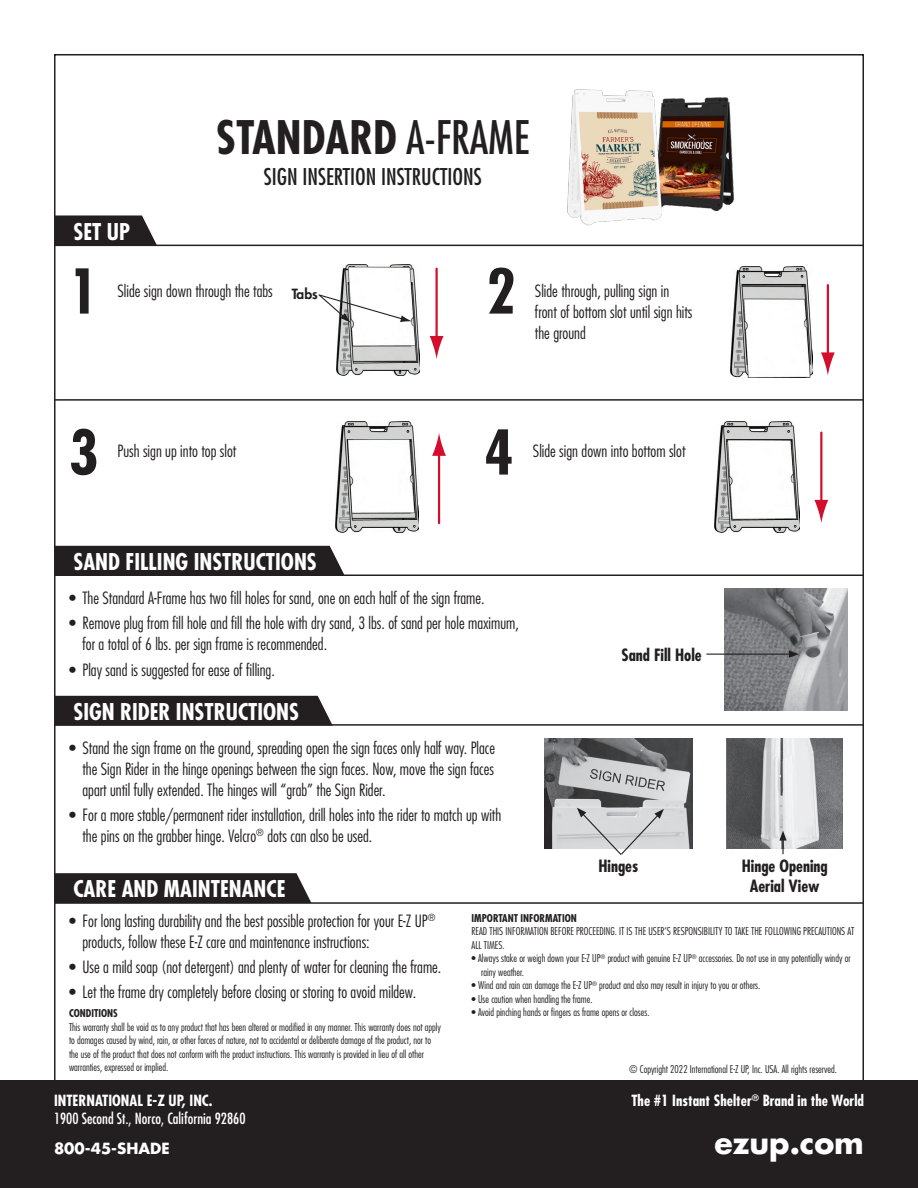
<style>
.page{position:relative;width:918px;height:1188px;background:#fff}
.page>*{position:absolute;margin:0;border:0;box-sizing:border-box;transform-origin:0 0}
.t1{font:700 condensed 60px "Futura Std";color:#231f20}
.t2{font:700 condensed 45px "Futura Std";color:#231f20}
.t3{font:700 30px "Futura Std";color:#fff}
.t4{font:700 condensed 22.5px "Futura Std";color:#fff}
.t5{font:condensed 22.5px "Futura Std";color:#231f20}
.t6{font:300 condensed 16.5px/21px "Futura Std";color:#231f20}
.t7{font:700 condensed 16.5px/19.8px "Futura Std";color:#231f20;text-align:center}
.t8{font:700 condensed 15px "Futura Std";color:#fff}
.t9{font:condensed 15px "Futura Std";color:#fff}
.t10{font:700 15px "Futura Std";color:#fff}
.t11{font:800 13.65px "Futura Std";color:#231f20}
.t12{font:300 condensed 10.5px/13.5px "Futura Std";color:#231f20}
.t13{font:700 condensed 10.5px "Futura Std";color:#231f20}
.s1{font-weight:400}
</style>
<div class="page">
<div style="left:0;top:1080px;width:918px;height:108px;background:#231f20"></div>
<div style="left:55px;top:696px;width:277px;height:28px;background:#231f20"></div>
<hr style="left:54px;top:575px;width:810px;height:1px;background:#231f20">
<hr style="left:54px;top:724px;width:810px;height:2px;background:#231f20">
<hr style="left:54px;top:245px;width:810px;height:1px;background:#231f20">
<hr style="left:54px;top:399px;width:810px;height:2px;background:#231f20">
<svg style="left:54px;top:215px;width:103px;height:30px"></svg>
<img style="left:336px;top:265px;width:83px;height:111px">
<svg style="left:318px;top:293px;width:94px;height:30px"></svg>
<hr style="left:436px;top:269px;width:2px;height:72px;background:#d30d2b">
<svg style="left:430px;top:336px;width:14px;height:23px"></svg>
<hr style="left:827px;top:285px;width:2px;height:72px;background:#d30d2b">
<svg style="left:821px;top:352px;width:14px;height:24px"></svg>
<img style="left:730px;top:267px;width:83px;height:111px">
<hr style="left:438px;top:451px;width:2px;height:72px;background:#d30d2b">
<svg style="left:432px;top:433px;width:14px;height:23px"></svg>
<img style="left:336px;top:422px;width:83px;height:111px">
<hr style="left:820px;top:433px;width:2px;height:72px;background:#d30d2b">
<svg style="left:814px;top:500px;width:14px;height:23px"></svg>
<img style="left:714px;top:421px;width:86px;height:111px">
<div style="left:55px;top:546px;width:290px;height:29px;background:#231f20"></div>
<img style="left:724px;top:588px;width:123px;height:123px">
<img style="left:544px;top:739px;width:148px;height:109px">
<svg style="left:590px;top:769px;width:75px;height:22px"></svg>
<img style="left:726px;top:739px;width:117px;height:109px">
<svg style="left:577px;top:808px;width:87px;height:47px"></svg>
<svg style="left:779px;top:831px;width:8px;height:23px"></svg>
<img style="left:558px;top:89px;width:183px;height:158px">
<hr style="left:54px;top:902px;width:810px;height:2px;background:#231f20">
<div style="left:54px;top:873px;width:257px;height:29px;background:#231f20"></div>
<hr style="left:706px;top:654px;width:85px;height:1px;background:#231f20">
<svg style="left:789px;top:650px;width:10px;height:8px"></svg>
<h2 class="t2" style="left:216px;top:110px;width:315px">STANDARD <span class="s1">A-FRAME</span></h2>
<h3 class="t4" style="left:73px;top:217px;width:58px">SET UP</h3>
<h3 class="t5" style="left:264px;top:163px;width:219px">SIGN INSERTION INSTRUCTIONS</h3>
<h1 class="t1" style="left:69px;top:254px;width:31px">1</h1>
<h1 class="t1" style="left:486px;top:254px;width:31px">2</h1>
<p class="t6" style="left:535px;top:280px;width:159px">Slide through, pulling sign in front of bottom slot until sign hits the ground</p>
<p class="t6" style="left:117px;top:281px;width:157px">Slide sign down through the tabs</p>
<p class="t11" style="left:292px;top:285px;width:27px">Tabs</p>
<p class="t11" style="left:517px;top:285px;width:27px">Tabs</p>
<h1 class="t1" style="left:69px;top:415px;width:31px">3</h1>
<h1 class="t1" style="left:484px;top:415px;width:31px">4</h1>
<p class="t11" style="left:193px;top:441px;width:27px">Tabs</p>
<p class="t6" style="left:117px;top:440px;width:120px">Push sign up into top slot</p>
<p class="t6" style="left:533px;top:440px;width:154px">Slide sign down into bottom slot</p>
<h3 class="t4" style="left:73px;top:548px;width:245px">SAND FILLING INSTRUCTIONS</h3>
<p class="t6" style="left:69px;top:587px;width:417px">• The Standard A-Frame has two fill holes for sand, one on each half of the sign frame.</p>
<p class="t6" style="left:82px;top:613px;width:438px;text-indent:-13px">• Remove plug from fill hole and fill the hole with dry sand, 3 lbs. of sand per hole maximum, for a total of 6 lbs. per sign frame is recommended.</p>
<p class="t6" style="left:69px;top:659px;width:207px">• Play sand is suggested for ease of filling.</p>
<h3 class="t4" style="left:73px;top:698px;width:227px">SIGN RIDER INSTRUCTIONS</h3>
<p class="t6" style="left:82px;top:737px;width:414px;text-align:justify;text-indent:-13px">• Stand the sign frame on the ground, spreading open the sign faces only half way. Place the Sign Rider in the hinge openings between the sign faces. Now, move the sign faces apart until fully extended. The hinges will “grab” the Sign Rider.</p>
<p class="t6" style="left:82px;top:804px;width:420px;text-indent:-13px">• For a more stable/permanent rider installation, drill holes into the rider to match up with the pins on the grabber hinge. Velcro<sup>®</sup> dots can also be used.</p>
<h3 class="t4" style="left:73px;top:875px;width:214px">CARE AND MAINTENANCE</h3>
<p class="t7" style="left:622px;top:645px;width:82px">Sand Fill Hole</p>
<p class="t7" style="left:599px;top:856px;width:41px">Hinges</p>
<p class="t7" style="left:742px;top:856px;width:87px">Hinge Opening<br>Aerial View</p>
<p class="t6" style="left:82px;top:910px;width:355px;text-indent:-13px">• For long lasting durability and the best possible protection for your E-Z UP<sup>® </sup>products, follow these E-Z care and maintenance instructions:</p>
<p class="t6" style="left:69px;top:956px;width:374px">• Use a mild soap (not detergent) and plenty of water for cleaning the frame.</p>
<p class="t6" style="left:69px;top:982px;width:349px">• Let the frame dry completely before closing or storing to avoid mildew.</p>
<p class="t13" style="left:69px;top:1007px;width:50px">CONDITIONS</p>
<p class="t12" style="left:69px;top:1020px;width:374px">This warranty shall be void as to any product that has been altered or modified in any manner. This warranty does not apply to damages caused by wind, rain, or other forces of nature, not to accidental or deliberate damage of the product, nor to the use of the product that does not conform with the product instructions. This warranty is provided in lieu of all other warranties, expressed or implied.</p>
<p class="t8" style="left:54px;top:1091px;width:160px">INTERNATIONAL E-Z UP, INC.</p>
<p class="t9" style="left:54px;top:1109px;width:193px">1900 Second St., Norco, California 92860</p>
<p class="t10" style="left:54px;top:1138px;width:117px">800-45-SHADE</p>
<p class="t13" style="left:472px;top:911px;width:107px">IMPORTANT INFORMATION</p>
<p class="t12" style="left:472px;top:925px;width:384px">READ THIS INFORMATION BEFORE PROCEEDING. IT IS THE USER’S RESPONSIBILITY TO TAKE THE FOLLOWING PRECAUTIONS AT<br>ALL TIMES.</p>
<p class="t12" style="left:481px;top:952px;width:371px;text-indent:-10px">• Always stake or weigh down your E-Z UP<sup>®</sup> product with genuine E-Z UP<sup>®</sup> accessories. Do not use in any potentially windy or rainy weather.</p>
<p class="t12" style="left:472px;top:979px;width:290px">• Wind and rain can damage the E-Z UP<sup>®</sup> product and also may result in injury to you or others.</p>
<p class="t12" style="left:472px;top:992px;width:123px">• Use caution when handling the frame.</p>
<p class="t12" style="left:472px;top:1006px;width:179px">• Avoid pinching hands or fingers as frame opens or closes.</p>
<p class="t12" style="left:629px;top:1062px;width:209px">© Copyright 2022 International E-Z UP, Inc. USA. All rights reserved.</p>
<p class="t8" style="left:631px;top:1091px;width:234px">The #1 Instant Shelter<sup>®</sup> Brand in the World</p>
<h3 class="t3" style="left:714px;top:1123px;width:151px">ezup.com</h3>
</div>
